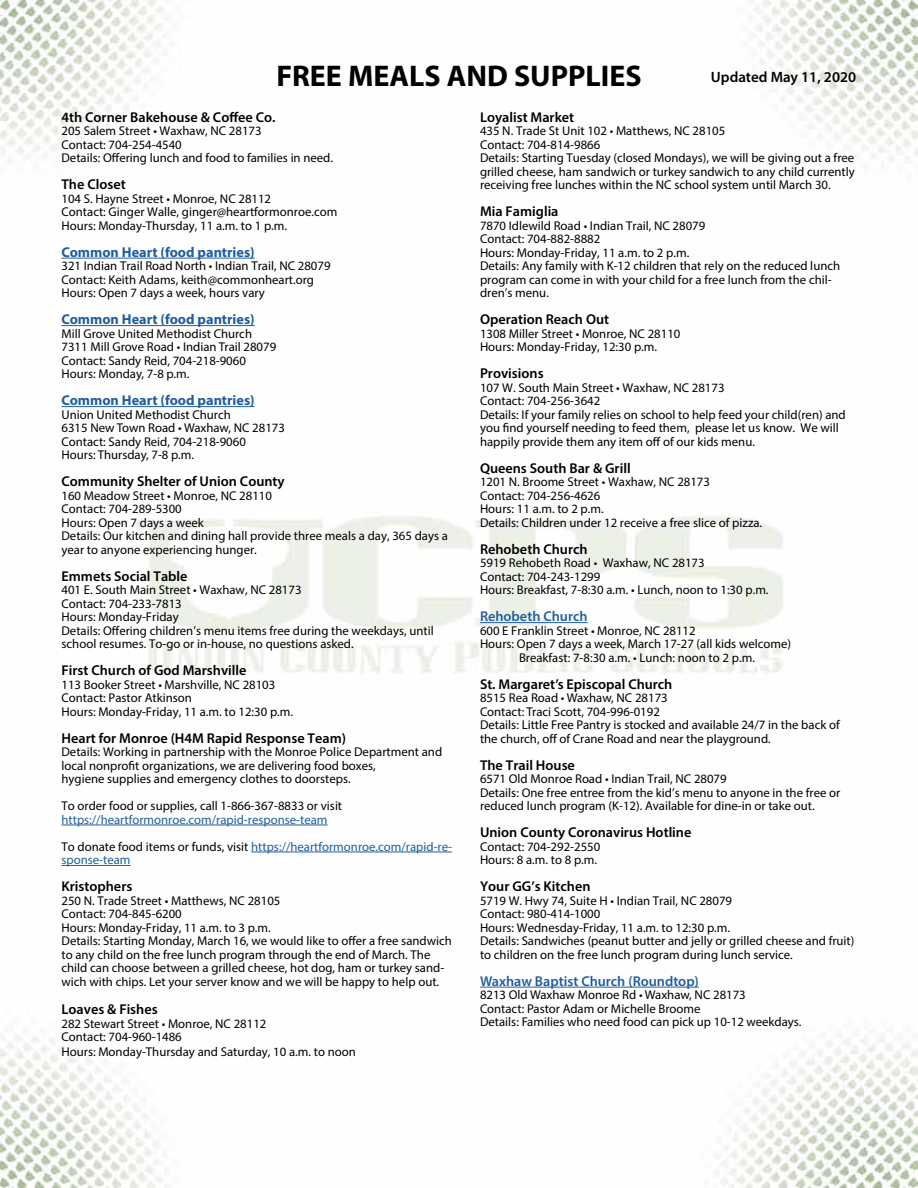
<style>
.page{position:relative;width:918px;height:1188px;background:#fff}
.page>*{position:absolute;margin:0;border:0;box-sizing:border-box;transform-origin:0 0}
.t1{font:700 30px "Myriad Pro";color:#000}
.t2{font:600 15px "Myriad Pro";color:#000}
.t3{font:600 14.25px "Myriad Pro";color:#000}
.t4{font:700 14.25px "Myriad Pro";color:#215e9e}
.t5{font:600 14.25px "Myriad Pro";color:#215e9e}
.t6{font:12.75px/13.5px "Myriad Pro";color:#000}
.t7{font:12.75px/27px "Myriad Pro";color:#215e9e}
.s1{color:#000}
</style>
<div class="page">
<img style="left:0;top:0;width:918px;height:1188px">
<hr style="left:62px;top:258px;width:193px;height:1px;background:#215e9e">
<hr style="left:62px;top:325px;width:193px;height:1px;background:#215e9e">
<hr style="left:62px;top:406px;width:193px;height:1px;background:#215e9e">
<hr style="left:62px;top:825px;width:266px;height:1px;background:#215e9e">
<hr style="left:251px;top:852px;width:201px;height:1px;background:#215e9e">
<hr style="left:62px;top:865px;width:69px;height:1px;background:#215e9e">
<hr style="left:480px;top:622px;width:108px;height:1px;background:#215e9e">
<hr style="left:480px;top:987px;width:219px;height:1px;background:#215e9e">
<h1 class="t1" style="left:276px;top:56px;width:367px">FREE MEALS AND SUPPLIES</h1>
<p class="t2" style="left:711px;top:67px;width:147px">Updated May 11, 2020</p>
<p class="t3" style="left:62px;top:108px;width:216px">4th Corner Bakehouse &amp; Coffee Co.</p>
<p class="t6" style="left:62px;top:124px;width:273px">205 Salem Street • Waxhaw, NC 28173<br>Contact: 704-254-4540<br>Details: Offering lunch and food to families in need.</p>
<p class="t3" style="left:62px;top:175px;width:66px">The Closet</p>
<p class="t6" style="left:62px;top:191px;width:277px">104 S. Hayne Street • Monroe, NC 28112<br>Contact: Ginger Walle, ginger@heartformonroe.com<br>Hours: Monday-Thursday, 11 a.m. to 1 p.m.</p>
<p class="t4" style="left:62px;top:243px;width:195px">Common Heart (food pantries)</p>
<p class="t6" style="left:62px;top:259px;width:271px">321 Indian Trail Road North • Indian Trail, NC 28079<br>Contact: Keith Adams, keith@commonheart.org<br>Hours: Open 7 days a week, hours vary</p>
<p class="t4" style="left:62px;top:310px;width:195px">Common Heart (food pantries)</p>
<p class="t6" style="left:62px;top:326px;width:216px">Mill Grove United Methodist Church 7311 Mill Grove Road • Indian Trail 28079<br>Contact: Sandy Reid, 704-218-9060<br>Hours: Monday, 7-8 p.m.</p>
<p class="t4" style="left:62px;top:391px;width:195px">Common Heart (food pantries)</p>
<p class="t6" style="left:62px;top:407px;width:225px">Union United Methodist Church<br>6315 New Town Road • Waxhaw, NC 28173<br>Contact: Sandy Reid, 704-218-9060<br>Hours: Thursday, 7-8 p.m.</p>
<p class="t3" style="left:62px;top:472px;width:225px">Community Shelter of Union County</p>
<p class="t6" style="left:62px;top:488px;width:388px">160 Meadow Street • Monroe, NC 28110<br>Contact: 704-289-5300<br>Hours: Open 7 days a week<br>Details: Our kitchen and dining hall provide three meals a day, 365 days a year to anyone experiencing hunger.</p>
<p class="t3" style="left:62px;top:567px;width:128px">Emmets Social Table</p>
<p class="t6" style="left:62px;top:583px;width:374px">401 E. South Main Street • Waxhaw, NC 28173<br>Contact: 704-233-7813<br>Hours: Monday-Friday<br>Details: Offering children’s menu items free during the weekdays, until school resumes. To-go or in-house, no questions asked.</p>
<p class="t3" style="left:62px;top:661px;width:187px">First Church of God Marshville</p>
<p class="t6" style="left:62px;top:677px;width:233px">113 Booker Street • Marshville, NC 28103<br>Contact: Pastor Atkinson<br>Hours: Monday-Friday, 11 a.m. to 12:30 p.m.</p>
<p class="t3" style="left:62px;top:729px;width:286px">Heart for Monroe (H4M Rapid Response Team)</p>
<p class="t6" style="left:62px;top:745px;width:382px">Details: Working in partnership with the Monroe Police Department and local nonprofit organizations, we are delivering food boxes,<br>hygiene supplies and emergency clothes to doorsteps.</p>
<p class="t6" style="left:62px;top:799px;width:282px">To order food or supplies, call 1-866-367-8833 or visit</p>
<p class="t7" style="left:62px;top:806px;width:392px">https://heartformonroe.com/rapid-response-team<br><span class="s1">To donate food items or funds, visit</span> https://heartformonroe.com/rapid-re-</p>
<p class="t7" style="left:62px;top:846px;width:71px">sponse-team</p>
<p class="t3" style="left:62px;top:877px;width:72px">Kristophers</p>
<p class="t6" style="left:62px;top:893px;width:392px">250 N. Trade Street • Matthews, NC 28105<br>Contact: 704-845-6200<br>Hours: Monday-Friday, 11 a.m. to 3 p.m.<br>Details: Starting Monday, March 16, we would like to offer a free sandwich to any child on the free lunch program through the end of March. The child can choose between a grilled cheese, hot dog, ham or turkey sand&shy;wich with chips. Let your server know and we will be happy to help out.</p>
<p class="t3" style="left:62px;top:1000px;width:98px">Loaves &amp; Fishes</p>
<p class="t6" style="left:62px;top:1016px;width:206px">282 Stewart Street • Monroe, NC 28112<br>Contact: 704-960-1486</p>
<p class="t6" style="left:62px;top:1045px;width:296px">Hours: Monday-Thursday and Saturday, 10 a.m. to noon</p>
<p class="t3" style="left:480px;top:108px;width:96px">Loyalist Market</p>
<p class="t6" style="left:480px;top:124px;width:376px">435 N. Trade St Unit 102 • Matthews, NC 28105<br>Contact: 704-814-9866<br>Details: Starting Tuesday (closed Mondays), we will be giving out a free grilled cheese, ham sandwich or turkey sandwich to any child currently receiving free lunches within the NC school system until March 30.</p>
<p class="t3" style="left:480px;top:202px;width:80px">Mia Famiglia</p>
<p class="t6" style="left:480px;top:218px;width:362px">7870 Idlewild Road • Indian Trail, NC 28079<br>Contact: 704-882-8882<br>Hours: Monday-Friday, 11 a.m. to 2 p.m.<br>Details: Any family with K-12 children that rely on the reduced lunch program can come in with your child for a free lunch from the chil&shy;dren’s menu.</p>
<p class="t3" style="left:480px;top:310px;width:131px">Operation Reach Out</p>
<p class="t6" style="left:480px;top:326px;width:202px">1308 Miller Street • Monroe, NC 28110<br>Hours: Monday-Friday, 12:30 p.m.</p>
<p class="t3" style="left:480px;top:364px;width:65px">Provisions</p>
<p class="t6" style="left:480px;top:380px;width:367px">107 W. South Main Street • Waxhaw, NC 28173<br>Contact: 704-256-3642<br>Details: If your family relies on school to help feed your child(ren) and you find yourself needing to feed them, please let us know. We will happily provide them any item off of our kids menu.</p>
<p class="t3" style="left:480px;top:459px;width:152px">Queens South Bar &amp; Grill</p>
<p class="t6" style="left:480px;top:475px;width:284px">1201 N. Broome Street • Waxhaw, NC 28173<br>Contact: 704-256-4626<br>Hours: 11 a.m. to 2 p.m.<br>Details: Children under 12 receive a free slice of pizza.</p>
<p class="t3" style="left:480px;top:540px;width:109px">Rehobeth Church</p>
<p class="t6" style="left:480px;top:556px;width:290px">5919 Rehobeth Road • Waxhaw, NC 28173<br>Contact: 704-243-1299<br>Hours: Breakfast, 7-8:30 a.m. • Lunch, noon to 1:30 p.m.</p>
<p class="t5" style="left:480px;top:607px;width:109px">Rehobeth Church</p>
<p class="t6" style="left:480px;top:623px;width:217px">600 E Franklin Street • Monroe, NC 28112</p>
<p class="t6" style="left:480px;top:637px;width:313px">Hours: Open 7 days a week, March 17-27 (all kids welcome)</p>
<p class="t6" style="left:519px;top:650px;width:237px">Breakfast: 7-8:30 a.m. • Lunch: noon to 2 p.m.</p>
<p class="t3" style="left:480px;top:675px;width:194px">St. Margaret’s Episcopal Church</p>
<p class="t6" style="left:480px;top:691px;width:361px">8515 Rea Road • Waxhaw, NC 28173<br>Contact: Traci Scott, 704-996-0192<br>Details: Little Free Pantry is stocked and available 24/7 in the back of the church, off of Crane Road and near the playground.</p>
<p class="t3" style="left:480px;top:756px;width:97px">The Trail House</p>
<p class="t6" style="left:480px;top:772px;width:362px">6571 Old Monroe Road • Indian Trail, NC 28079<br>Details: One free entree from the kid’s menu to anyone in the free or reduced lunch program (K-12). Available for dine-in or take out.</p>
<p class="t3" style="left:480px;top:823px;width:213px">Union County Coronavirus Hotline</p>
<p class="t6" style="left:480px;top:839px;width:122px">Contact: 704-292-2550<br>Hours: 8 a.m. to 8 p.m.</p>
<p class="t3" style="left:480px;top:877px;width:112px">Your GG’s Kitchen</p>
<p class="t6" style="left:480px;top:893px;width:376px">5719 W. Hwy 74, Suite H • Indian Trail, NC 28079<br>Contact: 980-414-1000<br>Hours: Wednesday-Friday, 11 a.m. to 12:30 p.m.<br>Details: Sandwiches (peanut butter and jelly or grilled cheese and fruit) to children on the free lunch program during lunch service.</p>
<p class="t5" style="left:480px;top:972px;width:220px">Waxhaw Baptist Church (Roundtop)</p>
<p class="t6" style="left:480px;top:988px;width:323px">8213 Old Waxhaw Monroe Rd • Waxhaw, NC 28173<br>Contact: Pastor Adam or Michelle Broome<br>Details: Families who need food can pick up 10-12 weekdays.</p>
</div>
